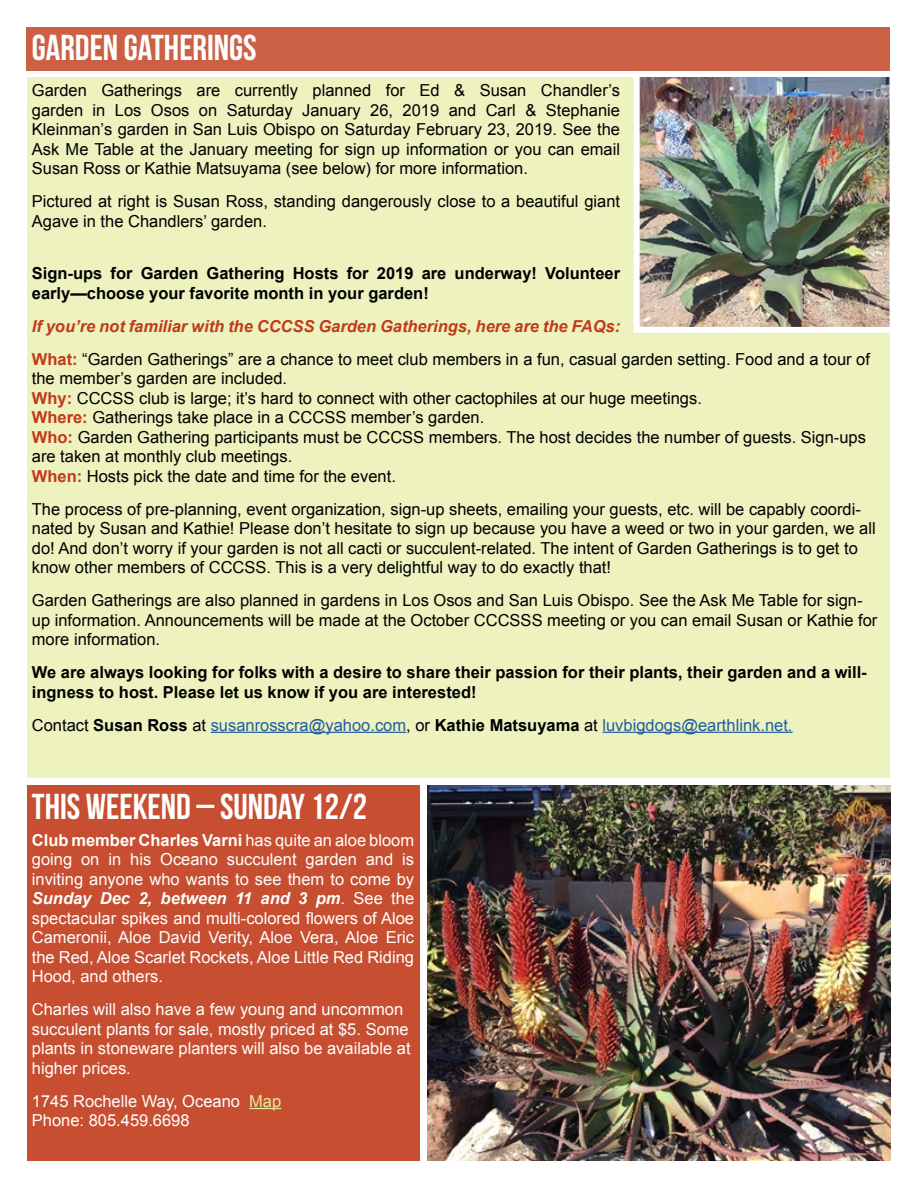
<style>
.page{position:relative;width:918px;height:1188px;background:#fff}
.page>*{position:absolute;margin:0;border:0;box-sizing:border-box;transform-origin:0 0}
.t1{font:36px "Bebas Neue";color:#fff}
.t2{font:16.5px/19.5px "Arial";color:#000}
.t3{font:16.5px/19.5px "Arial";color:#fff}
.t4{font:700 16.5px/19.5px "Arial";color:#000}
.t5{font:16.5px "Arial";color:#215e9e}
.s1{font-weight:700;font-style:italic;color:#c13a19}
.s2{font-weight:700;color:#c13a19}
.s3{color:#000}
.s4{font-weight:700;color:#000}
.s5{font-weight:700}
.s6{font-weight:700;font-style:italic}
.s7{color:#e4eb9d}
</style>
<div class="page">
<div style="left:26px;top:27px;width:864px;height:43px;background:#cc6045"></div>
<div style="left:27px;top:77px;width:863px;height:701px;background:#edf2bf"></div>
<div style="left:27px;top:786px;width:393px;height:375px;background:#c74e30"></div>
<img style="left:641px;top:78px;width:248px;height:248px">
<div style="left:634px;top:71px;width:262px;height:262px;border:6px solid #fff"></div>
<img style="left:428px;top:786px;width:462px;height:375px">
<hr style="left:211px;top:732px;width:195px;height:1px;background:#215e9e">
<hr style="left:603px;top:732px;width:190px;height:1px;background:#215e9e">
<hr style="left:249px;top:1108px;width:32px;height:1px;background:#e4eb9d">
<h1 class="t1" style="left:32px;top:28px;width:226px">GARDEN GATHERINGS</h1>
<p class="t2" style="left:32px;top:81px;width:590px;text-align:justify">Garden Gatherings are currently planned for Ed &amp; Susan Chandler’s garden in Los Osos on Saturday January 26, 2019 and Carl &amp; Stephanie Kleinman’s garden in San Luis Obispo on Saturday February 23, 2019. See the Ask Me Table at the January meeting for sign up information or you can email Susan Ross or Kathie Matsuyama (see below) for more information.</p>
<p class="t2" style="left:32px;top:192px;width:590px">Pictured at right is Susan Ross, standing dangerously close to a beautiful giant<br>Agave in the Chandlers’ garden.</p>
<p class="t4" style="left:32px;top:264px;width:590px">Sign-ups for Garden Gathering Hosts for 2019 are underway! Volunteer early—choose your favorite month in your garden!</p>
<p class="t2" style="left:32px;top:309px;width:840px;line-height:33px"><span class="s1">If you’re not familiar with the CCCSS Garden Gatherings, here are the FAQs:<br></span><span class="s2">What:</span> “Garden Gatherings” are a chance to meet club members in a fun, casual garden setting. Food and a tour of</p>
<p class="t2" style="left:32px;top:369px;width:836px">the member’s garden are included.<br><span class="s2">Why:</span> CCCSS club is large; it’s hard to connect with other cactophiles at our huge meetings.<br><span class="s2">Where:</span> Gatherings take place in a CCCSS member’s garden.<br><span class="s2">Who:</span> Garden Gathering participants must be CCCSS members. The host decides the number of guests. Sign-ups are taken at monthly club meetings.<br><span class="s2">When:</span> Hosts pick the date and time for the event.</p>
<p class="t2" style="left:32px;top:499px;width:845px">The process of pre-planning, event organization, sign-up sheets, emailing your guests, etc. will be capably coordi&shy;nated by Susan and Kathie! Please don’t hesitate to sign up because you have a weed or two in your garden, we all do! And don’t worry if your garden is not all cacti or succulent-related. The intent of Garden Gatherings is to get to know other members of CCCSS. This is a very delightful way to do exactly that!</p>
<p class="t2" style="left:32px;top:591px;width:847px">Garden Gatherings are also planned in gardens in Los Osos and San Luis Obispo. See the Ask Me Table for sign&shy;up information. Announcements will be made at the October CCCSSS meeting or you can email Susan or Kathie for more information.</p>
<p class="t4" style="left:32px;top:663px;width:836px">We are always looking for folks with a desire to share their passion for their plants, their garden and a will&shy;ingness to host. Please let us know if you are interested!</p>
<p class="t5" style="left:32px;top:714px;width:762px"><span class="s3">Contact</span> <span class="s4">Susan Ross</span> <span class="s3">at</span> susanrosscra@yahoo.com<span class="s3">, or</span> <span class="s4">Kathie Matsuyama</span> <span class="s3">at</span> luvbigdogs@earthlink.net.</p>
<h1 class="t1" style="left:32px;top:787px;width:337px">THIS WEEKEND – SUNDAY 12/2</h1>
<p class="t3" style="left:32px;top:830px;width:384px;text-align:justify"><span class="s5">Club member Charles Varni</span> has quite an aloe bloom going on in his Oceano succulent garden and is inviting anyone who wants to see them to come by <span class="s6">Sunday Dec 2, between 11 and 3 pm</span>. See the spectacular spikes and multi-colored flowers of Aloe Cameronii, Aloe David Verity, Aloe Vera, Aloe Eric the Red, Aloe Scarlet Rockets, Aloe Little Red Riding Hood, and others.</p>
<p class="t3" style="left:32px;top:1000px;width:380px">Charles will also have a few young and uncommon succulent plants for sale, mostly priced at $5. Some plants in stoneware planters will also be available at higher prices.</p>
<p class="t3" style="left:32px;top:1091px;width:251px">1745 Rochelle Way, Oceano <span class="s7">Map<br></span>Phone: 805.459.6698</p>
</div>
